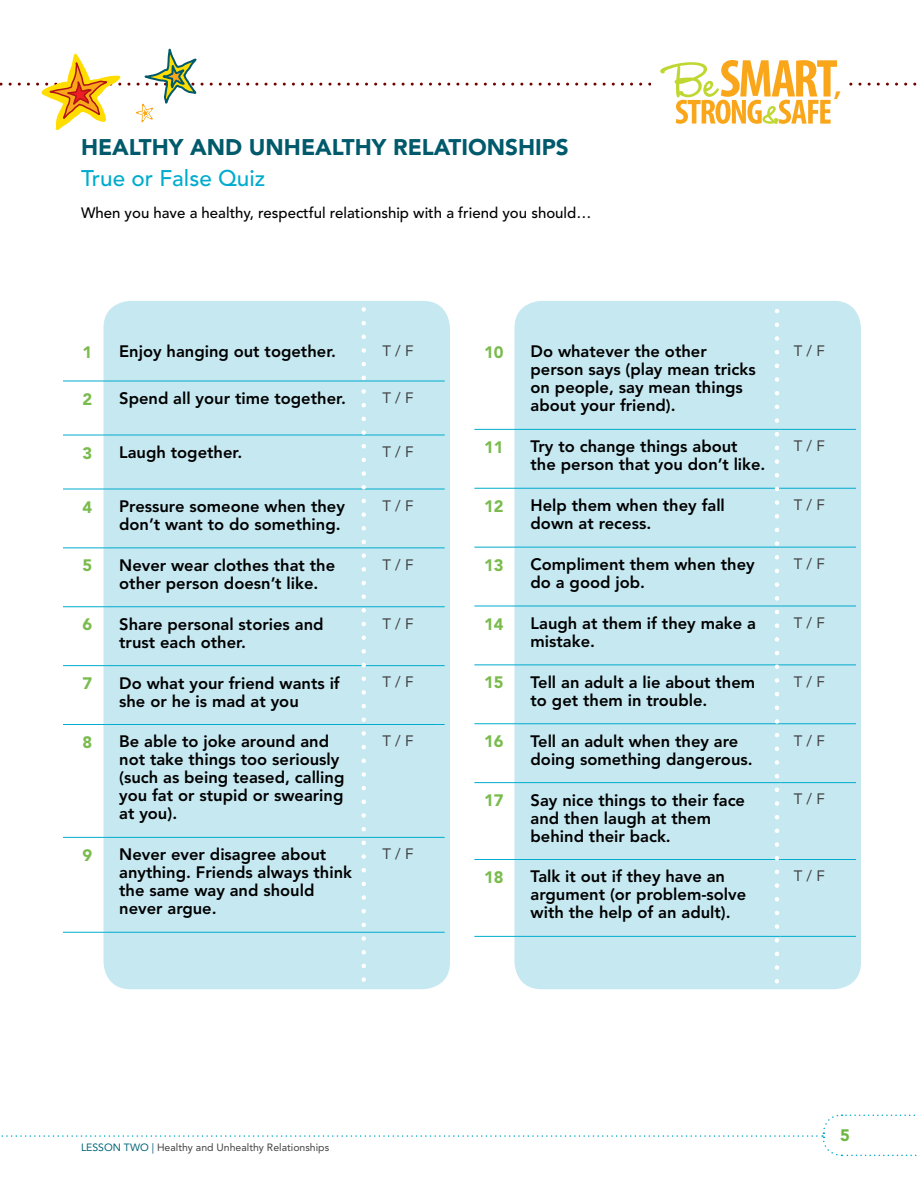
<style>
.page{position:relative;width:918px;height:1188px;background:#fff}
.page>*{position:absolute;margin:0;border:0;box-sizing:border-box;transform-origin:0 0}
.t1{font:27px "Myriad Headline";color:#faa61a}
.t2{font:900 22.5px "Avenir";color:#005a6c}
.t3{font:500 22.5px "Avenir";color:#00accd}
.t4{font:800 16.5px/18px "Avenir";color:#000}
.t5{font:900 16.5px "Avenir";color:#7abb4e}
.t6{font:900 16.5px "Avenir";color:#6cb641}
.t7{font:500 15px "Avenir";color:#000}
.t8{font:15px "Avenir";color:#414042}
.t9{font:10.5px "Avenir";color:#414042}
.t10{font:10.5px "Avenir";color:#006578}
.s1{color:#006578}
</style>
<div class="page">
<svg style="left:1px;top:1114px;width:916px;height:43px"></svg>
<div style="left:104px;top:301px;width:346px;height:688px;background:#c6e8f1;border-radius:27px"></div>
<div style="left:514px;top:301px;width:347px;height:688px;background:#c6e8f1;border-radius:27px"></div>
<hr style="left:63px;top:381px;width:43px;height:1px;background:#00accd">
<hr style="left:106px;top:381px;width:263px;height:1px;background:#00accd">
<hr style="left:369px;top:381px;width:76px;height:1px;background:#00accd">
<hr style="left:63px;top:435px;width:43px;height:1px;background:#00accd">
<hr style="left:106px;top:435px;width:263px;height:1px;background:#00accd">
<hr style="left:369px;top:435px;width:76px;height:1px;background:#00accd">
<hr style="left:63px;top:489px;width:43px;height:1px;background:#00accd">
<hr style="left:106px;top:489px;width:263px;height:1px;background:#00accd">
<hr style="left:369px;top:489px;width:76px;height:1px;background:#00accd">
<hr style="left:63px;top:548px;width:43px;height:1px;background:#00accd">
<hr style="left:106px;top:548px;width:263px;height:1px;background:#00accd">
<hr style="left:369px;top:548px;width:76px;height:1px;background:#00accd">
<hr style="left:63px;top:606px;width:43px;height:1px;background:#00accd">
<hr style="left:106px;top:606px;width:263px;height:1px;background:#00accd">
<hr style="left:369px;top:606px;width:76px;height:1px;background:#00accd">
<hr style="left:63px;top:665px;width:43px;height:1px;background:#00accd">
<hr style="left:106px;top:665px;width:263px;height:1px;background:#00accd">
<hr style="left:369px;top:665px;width:76px;height:1px;background:#00accd">
<hr style="left:63px;top:724px;width:43px;height:1px;background:#00accd">
<hr style="left:106px;top:724px;width:263px;height:1px;background:#00accd">
<hr style="left:369px;top:724px;width:76px;height:1px;background:#00accd">
<hr style="left:63px;top:837px;width:43px;height:1px;background:#00accd">
<hr style="left:106px;top:837px;width:263px;height:1px;background:#00accd">
<hr style="left:369px;top:837px;width:76px;height:1px;background:#00accd">
<hr style="left:63px;top:932px;width:43px;height:1px;background:#00accd">
<hr style="left:106px;top:932px;width:263px;height:1px;background:#00accd">
<hr style="left:369px;top:932px;width:76px;height:1px;background:#00accd">
<hr style="left:474px;top:429px;width:43px;height:1px;background:#00accd">
<hr style="left:517px;top:429px;width:263px;height:1px;background:#00accd">
<hr style="left:780px;top:429px;width:76px;height:1px;background:#00accd">
<hr style="left:474px;top:488px;width:43px;height:1px;background:#00accd">
<hr style="left:517px;top:488px;width:263px;height:1px;background:#00accd">
<hr style="left:780px;top:488px;width:76px;height:1px;background:#00accd">
<hr style="left:474px;top:547px;width:43px;height:1px;background:#00accd">
<hr style="left:517px;top:547px;width:263px;height:1px;background:#00accd">
<hr style="left:780px;top:547px;width:76px;height:1px;background:#00accd">
<hr style="left:474px;top:606px;width:43px;height:1px;background:#00accd">
<hr style="left:517px;top:606px;width:263px;height:1px;background:#00accd">
<hr style="left:780px;top:606px;width:76px;height:1px;background:#00accd">
<hr style="left:474px;top:664px;width:43px;height:1px;background:#00accd">
<hr style="left:517px;top:664px;width:263px;height:1px;background:#00accd">
<hr style="left:780px;top:664px;width:76px;height:1px;background:#00accd">
<hr style="left:474px;top:723px;width:43px;height:1px;background:#00accd">
<hr style="left:517px;top:723px;width:263px;height:1px;background:#00accd">
<hr style="left:780px;top:723px;width:76px;height:1px;background:#00accd">
<hr style="left:474px;top:782px;width:43px;height:1px;background:#00accd">
<hr style="left:517px;top:782px;width:263px;height:1px;background:#00accd">
<hr style="left:780px;top:782px;width:76px;height:1px;background:#00accd">
<hr style="left:474px;top:859px;width:43px;height:1px;background:#00accd">
<hr style="left:517px;top:859px;width:263px;height:1px;background:#00accd">
<hr style="left:780px;top:859px;width:76px;height:1px;background:#00accd">
<hr style="left:474px;top:936px;width:43px;height:1px;background:#00accd">
<hr style="left:517px;top:936px;width:263px;height:1px;background:#00accd">
<hr style="left:780px;top:936px;width:76px;height:1px;background:#00accd">
<svg style="left:775px;top:309px;width:4px;height:681px"></svg>
<svg style="left:362px;top:307px;width:4px;height:683px"></svg>
<svg style="left:0;top:48px;width:917px;height:82px"></svg>
<h2 class="t2" style="left:81px;top:133px;width:489px">HEALTHY AND UNHEALTHY RELATIONSHIPS</h2>
<h2 class="t3" style="left:81px;top:165px;width:186px">True or False Quiz</h2>
<p class="t7" style="left:81px;top:204px;width:512px">When you have a healthy, respectful relationship with a friend you should…</p>
<h1 class="t1" style="left:835px;top:73px;width:8px">,</h1>
<p class="t5" style="left:82px;top:342px;width:11px">1</p>
<p class="t4" style="left:119px;top:343px;width:218px">Enjoy hanging out together.</p>
<p class="t8" style="left:382px;top:342px;width:29px">t / f</p>
<p class="t5" style="left:82px;top:389px;width:11px">2</p>
<p class="t4" style="left:119px;top:389px;width:228px">Spend all your time together.</p>
<p class="t8" style="left:382px;top:389px;width:29px">t / f</p>
<p class="t5" style="left:82px;top:443px;width:11px">3</p>
<p class="t4" style="left:119px;top:443px;width:125px">Laugh together.</p>
<p class="t8" style="left:382px;top:443px;width:29px">t / f</p>
<p class="t5" style="left:82px;top:497px;width:11px">4</p>
<p class="t4" style="left:119px;top:497px;width:227px">Pressure someone when they don’t want to do something.</p>
<p class="t8" style="left:382px;top:497px;width:29px">t / f</p>
<p class="t5" style="left:82px;top:556px;width:11px">5</p>
<p class="t4" style="left:119px;top:556px;width:218px">Never wear clothes that the other person doesn’t like.</p>
<p class="t8" style="left:382px;top:556px;width:29px">t / f</p>
<p class="t5" style="left:82px;top:615px;width:11px">6</p>
<p class="t4" style="left:119px;top:615px;width:206px">Share personal stories and trust each other.</p>
<p class="t8" style="left:382px;top:615px;width:29px">t / f</p>
<p class="t5" style="left:82px;top:673px;width:11px">7</p>
<p class="t4" style="left:119px;top:674px;width:222px">Do what your friend wants if she or he is mad at you</p>
<p class="t8" style="left:382px;top:673px;width:29px">t / f</p>
<p class="t5" style="left:82px;top:732px;width:11px">8</p>
<p class="t4" style="left:119px;top:733px;width:227px">Be able to joke around and not take things too seriously (such as being teased, calling you fat or stupid or swearing at you).</p>
<p class="t8" style="left:382px;top:732px;width:29px">t / f</p>
<p class="t5" style="left:82px;top:845px;width:11px">9</p>
<p class="t4" style="left:119px;top:846px;width:234px">N ever ever disagree about anything. Friends always think the same way and should never argue.</p>
<p class="t8" style="left:382px;top:845px;width:29px">t / f</p>
<p class="t5" style="left:484px;top:342px;width:21px">10</p>
<p class="t4" style="left:531px;top:343px;width:227px">Do whatever the other person says (play mean tricks on people, say mean things about your friend).</p>
<p class="t8" style="left:794px;top:342px;width:29px">t / f</p>
<p class="t5" style="left:484px;top:437px;width:21px">11</p>
<p class="t4" style="left:531px;top:438px;width:236px">Try to change things about the person that you don’t like.</p>
<p class="t8" style="left:794px;top:437px;width:29px">t / f</p>
<p class="t5" style="left:484px;top:496px;width:21px">12</p>
<p class="t4" style="left:531px;top:496px;width:196px">Help them when they fall down at recess.</p>
<p class="t8" style="left:794px;top:496px;width:29px">t / f</p>
<p class="t5" style="left:484px;top:555px;width:21px">13</p>
<p class="t4" style="left:531px;top:555px;width:226px">Compliment them when they do a good job.</p>
<p class="t8" style="left:794px;top:555px;width:29px">t / f</p>
<p class="t5" style="left:484px;top:614px;width:21px">14</p>
<p class="t4" style="left:531px;top:614px;width:227px">Laugh at them if they make a mistake.</p>
<p class="t8" style="left:794px;top:614px;width:29px">t / f</p>
<p class="t5" style="left:484px;top:673px;width:21px">15</p>
<p class="t4" style="left:531px;top:673px;width:226px">Tell an adult a lie about them to get them in trouble.</p>
<p class="t8" style="left:794px;top:673px;width:29px">t / f</p>
<p class="t5" style="left:484px;top:732px;width:21px">16</p>
<p class="t4" style="left:531px;top:732px;width:224px">Tell an adult when they are doing something dangerous.</p>
<p class="t8" style="left:794px;top:732px;width:29px">t / f</p>
<p class="t5" style="left:484px;top:790px;width:21px">17</p>
<p class="t4" style="left:531px;top:791px;width:216px">Say nice things to their face and then laugh at them behind their back.</p>
<p class="t8" style="left:794px;top:790px;width:29px">t / f</p>
<p class="t5" style="left:484px;top:867px;width:21px">18</p>
<p class="t4" style="left:531px;top:868px;width:217px">Talk it out if they have an argument (or problem-solve with the help of an adult).</p>
<p class="t8" style="left:794px;top:867px;width:29px">t / f</p>
<p class="t10" style="left:81px;top:1141px;width:20px">Lesson</p>
<p class="t9" style="left:124px;top:1141px;width:207px"><span class="s1">Two |</span> Healthy and Unhealthy Relationships</p>
<p class="t6" style="left:840px;top:1125px;width:11px">5</p>
</div>
